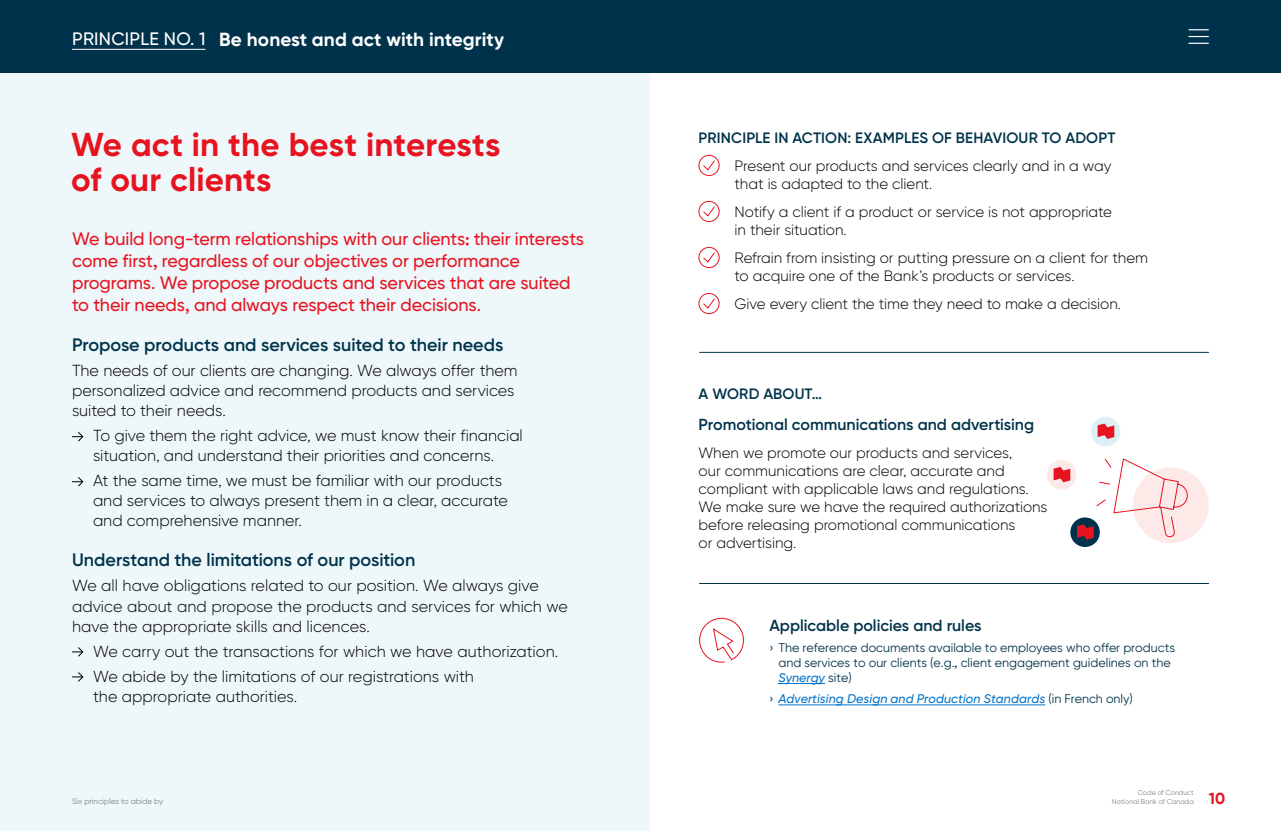
<style>
.page{position:relative;width:1281px;height:831px;background:#fff}
.page>*{position:absolute;margin:0;border:0;box-sizing:border-box;transform-origin:0 0}
.t1{font:700 33px/35px "Gilroy BN";letter-spacing:.005em;color:#e7131f}
.t2{font:700 19px "Gilroy BN";letter-spacing:.005em;color:#fff}
.t3{font:500 18px/22px "Gilroy BN";letter-spacing:-.005em;color:#e7131f}
.t4{font:600 18px "Gilroy BN";color:#00334b}
.t5{font:300 16px/20px "Gilroy BN";letter-spacing:-.005em;color:#000}
.t6{font:600 16px "Gilroy BN";color:#00334b}
.t7{font:700 16px "Gilroy BN";color:#e7131f}
.t8{font:300 15px/18px "Gilroy BN";letter-spacing:-.005em;color:#000}
.t9{font:600 15px "Gilroy BN";letter-spacing:.01em;color:#00334b}
.t10{font:12.5px/15px "Gilroy BN";color:#00334b}
.t11{font:italic 500 12.5px "Gilroy BN";letter-spacing:.005em;color:#0073c9}
.t12{font:8px "Gilroy BN";color:#808387}
.t13{font:7px "Gilroy BN";color:#808387}
.s1{font-weight:500;font-size:18px}
.s2{font-weight:500;font-style:italic;color:#0072c8}
.s3{font-weight:400;font-style:normal;color:#00334b}
</style>
<div class="page">
<div style="left:0;top:72px;width:649px;height:758px;background:#eef7fa"></div>
<div style="left:0;top:0;width:1280px;height:72px;background:#00334b"></div>
<hr style="left:72px;top:49px;width:133px;height:1px;background:#fff">
<svg style="left:1188px;top:29px;width:20px;height:1px"></svg>
<svg style="left:1188px;top:36px;width:20px;height:1px"></svg>
<svg style="left:1188px;top:43px;width:20px;height:1px"></svg>
<svg style="left:72px;top:432px;width:12px;height:10px"></svg>
<svg style="left:72px;top:477px;width:12px;height:10px"></svg>
<svg style="left:72px;top:647px;width:12px;height:10px"></svg>
<svg style="left:72px;top:672px;width:12px;height:10px"></svg>
<svg style="left:703px;top:160px;width:12px;height:11px"></svg>
<div style="left:698px;top:155px;width:21px;height:21px;border:1px solid #e7131f;border-radius:50%"></div>
<svg style="left:703px;top:206px;width:12px;height:11px"></svg>
<div style="left:698px;top:201px;width:21px;height:21px;border:1px solid #e7131f;border-radius:50%"></div>
<svg style="left:703px;top:252px;width:12px;height:11px"></svg>
<div style="left:698px;top:247px;width:21px;height:21px;border:1px solid #e7131f;border-radius:50%"></div>
<svg style="left:703px;top:298px;width:12px;height:11px"></svg>
<div style="left:698px;top:293px;width:21px;height:21px;border:1px solid #e7131f;border-radius:50%"></div>
<hr style="left:778px;top:704px;width:267px;height:1px;background:#0073c9">
<hr style="left:778px;top:683px;width:47px;height:1px;background:#0072c8">
<hr style="left:699px;top:352px;width:509px;height:1px;background:#00334b">
<hr style="left:699px;top:583px;width:509px;height:1px;background:#00334b">
<svg style="left:699px;top:617px;width:45px;height:45px"></svg>
<div style="left:1046px;top:460px;width:30px;height:29px;background:#fce9e8;border-radius:50%"></div>
<svg style="left:1053px;top:467px;width:17px;height:15px"></svg>
<div style="left:1070px;top:517px;width:29px;height:29px;background:#00334b;border-radius:50%"></div>
<div style="left:1090px;top:416px;width:30px;height:30px;background:#ddf0f6;border-radius:50%"></div>
<svg style="left:1097px;top:423px;width:17px;height:15px"></svg>
<svg style="left:1076px;top:458px;width:133px;height:87px"></svg>
<p class="t2" style="left:72px;top:27px;width:433px"><span class="s1">PRINCIPLE NO. 1</span> Be honest and act with integrity</p>
<h1 class="t1" style="left:71px;top:127px;width:431px">We act in the best interests of our clients</h1>
<p class="t9" style="left:698px;top:128px;width:418px">PRINCIPLE IN ACTION: EXAMPLES OF BEHAVIOUR TO ADOPT</p>
<p class="t8" style="left:734px;top:156px;width:378px">Present our products and services clearly and in a way that is adapted to the client.</p>
<p class="t8" style="left:734px;top:202px;width:379px">Notify a client if a product or service is not appropriate in their situation.</p>
<p class="t8" style="left:734px;top:248px;width:415px">Refrain from insisting or putting pressure on a client for them to acquire one of the Bank’s products or services.</p>
<p class="t8" style="left:734px;top:294px;width:388px">Give every client the time they need to make a decision.</p>
<p class="t3" style="left:72px;top:227px;width:513px">We build long-term relationships with our clients: their interests come first, regardless of our objectives or performance programs. We propose products and services that are suited to their needs, and always respect their decisions.</p>
<p class="t4" style="left:72px;top:333px;width:432px">Propose products and services suited to their needs</p>
<p class="t5" style="left:72px;top:360px;width:447px">The needs of our clients are changing. We always offer them personalized advice and recommend products and services suited to their needs.</p>
<p class="t5" style="left:93px;top:425px;width:431px">To give them the right advice, we must know their financial situation, and understand their priorities and concerns.</p>
<p class="t5" style="left:93px;top:470px;width:416px">At the same time, we must be familiar with our products and services to always present them in a clear, accurate and comprehensive manner.</p>
<p class="t4" style="left:72px;top:548px;width:345px">Understand the limitations of our position</p>
<p class="t5" style="left:72px;top:575px;width:497px">We all have obligations related to our position. We always give advice about and propose the products and services for which we have the appropriate skills and licences.</p>
<p class="t5" style="left:93px;top:638px;width:466px;line-height:25px">We carry out the transactions for which we have authorization.<br>We abide by the limitations of our registrations with</p>
<p class="t5" style="left:93px;top:685px;width:206px">the appropriate authorities.</p>
<p class="t9" style="left:698px;top:385px;width:125px">A WORD ABOUT…</p>
<p class="t6" style="left:698px;top:414px;width:337px">Promotional communications and advertising</p>
<p class="t8" style="left:698px;top:443px;width:350px">When we promote our products and services,<br>our communications are clear, accurate and compliant with applicable laws and regulations.<br>We make sure we have the required authorizations before releasing promotional communications<br>or advertising.</p>
<p class="t6" style="left:769px;top:614px;width:214px">Applicable policies and rules</p>
<p class="t10" style="left:778px;top:639px;width:398px;text-indent:-9px">› The reference documents available to employees who offer products and services to our clients (e.g., client engagement guidelines on the<br><span class="s2">Synergy</span> site)</p>
<p class="t11" style="left:769px;top:690px;width:365px"><span class="s3">›</span> Advertising Design and Production Standards <span class="s3">(in French only)</span></p>
<p class="t13" style="left:1137px;top:788px;width:57px">Code of Conduct</p>
<p class="t12" style="left:72px;top:795px;width:93px">Six principles to abide by</p>
<p class="t13" style="left:1111px;top:796px;width:83px">National Bank of Canada</p>
<p class="t7" style="left:1208px;top:788px;width:18px">10</p>
</div>
